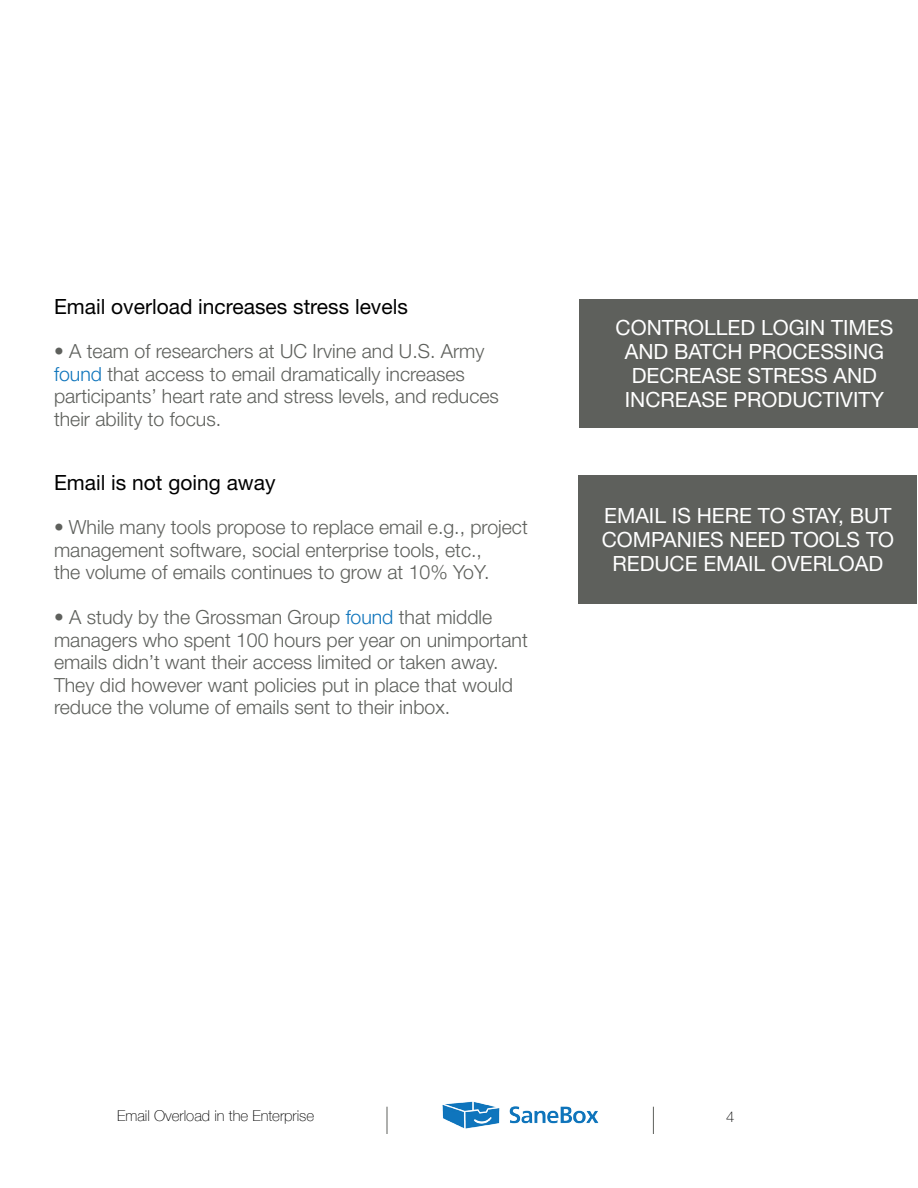
<style>
.page{position:relative;width:918px;height:1188px;background:#fff}
.page>*{position:absolute;margin:0;border:0;box-sizing:border-box;transform-origin:0 0}
.t1{font:21px/24px "Helvetica Neue LT Std";color:#fff;text-align:center}
.t2{font:21px "Helvetica Neue LT Std";color:#000}
.t3{font:300 19.5px/22.5px "Helvetica Neue LT Std";color:#5e605c}
.t4{font:100 15px "Helvetica Neue";color:#000}
.s1{color:#0f75bc}
</style>
<div class="page">
<img style="left:442px;top:1101px;width:157px;height:28px">
<svg style="left:387px;top:1107px;width:1px;height:27px"></svg>
<svg style="left:653px;top:1107px;width:1px;height:27px"></svg>
<div style="left:580px;top:299px;width:338px;height:129px;background:#5e605c"></div>
<div style="left:579px;top:475px;width:338px;height:129px;background:#5e605c"></div>
<p class="t2" style="left:54px;top:294px;width:355px">Email overload increases stress levels</p>
<p class="t3" style="left:54px;top:340px;width:446px">• A team of researchers at UC Irvine and U.S. Army <span class="s1">found</span> that access to email dramatically increases participants’ heart rate and stress levels, and reduces their ability to focus.</p>
<p class="t2" style="left:54px;top:470px;width:223px">Email is not going away</p>
<p class="t3" style="left:54px;top:515px;width:475px">• While many tools propose to replace email e.g., project management software, social enterprise tools, etc.,<br>the volume of emails continues to grow at 10% YoY.</p>
<p class="t3" style="left:54px;top:605px;width:475px">• A study by the Grossman Group <span class="s1">found</span> that middle managers who spent 100 hours per year on unimportant emails didn’t want their access limited or taken away.<br>They did however want policies put in place that would reduce the volume of emails sent to their inbox.</p>
<p class="t1" style="left:616px;top:315px;width:279px">CONTROLLED LOGIN TIMES<br>AND BATCH PROCESSING<br>DECREASE STRESS AND<br>INCREASE PRODUCTIVITY</p>
<p class="t1" style="left:602px;top:503px;width:294px">EMAIL IS HERE TO STAY, BUT<br>COMPANIES NEED TOOLS TO<br>REDUCE EMAIL OVERLOAD</p>
<p class="t4" style="left:117px;top:1105px;width:199px">Email Overload in the Enterprise</p>
<p class="t4" style="left:726px;top:1105px;width:10px">4</p>
</div>
